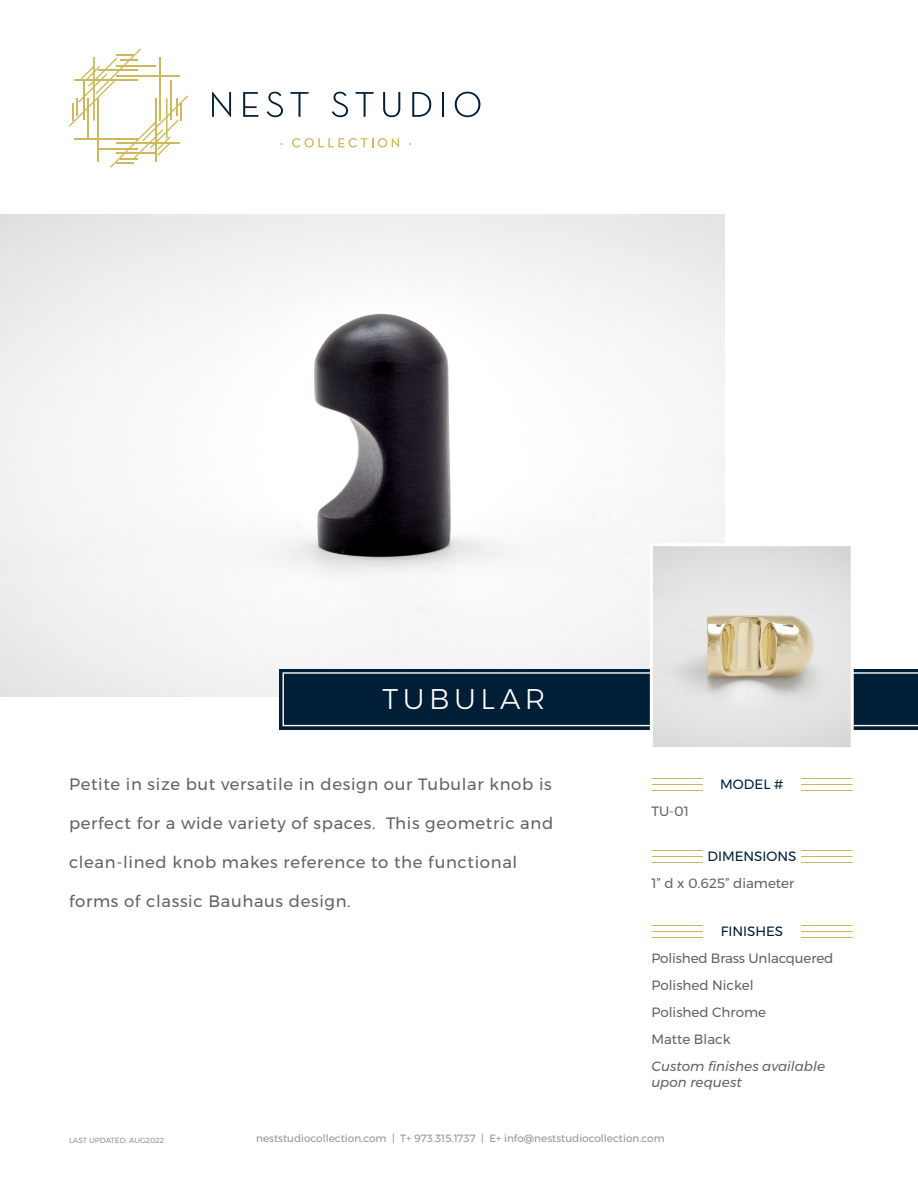
<style>
.page{position:relative;width:918px;height:1188px;background:#fff}
.page>*{position:absolute;margin:0;border:0;box-sizing:border-box;transform-origin:0 0}
.t1{font:300 28.5px "Montserrat";letter-spacing:.16em;color:#fff}
.t2{font:16.5px "Montserrat";letter-spacing:.04em;color:#636363}
.t3{font:13.5px/27px "Montserrat";color:#636363}
.t4{font:italic 13.5px/16.2px "Montserrat";color:#636363}
.t5{font:13.5px "Montserrat";color:#001f36}
.t6{font:10.5px "Montserrat";color:#939393}
.t7{font:7.5px "Montserrat";color:#939393}
</style>
<div class="page">
<img style="left:0;top:214px;width:725px;height:483px">
<svg style="left:69px;top:48px;width:119px;height:120px"></svg>
<hr style="left:166px;top:98px;width:1px;height:40px;background:#cdb95c">
<hr style="left:156px;top:98px;width:1px;height:64px;background:#cdb95c">
<svg style="left:292px;top:138px;width:107px;height:10px"></svg>
<svg style="left:212px;top:92px;width:19px;height:25px"></svg>
<svg style="left:243px;top:92px;width:15px;height:25px"></svg>
<svg style="left:267px;top:92px;width:16px;height:25px"></svg>
<svg style="left:290px;top:92px;width:18px;height:25px"></svg>
<svg style="left:332px;top:92px;width:16px;height:25px"></svg>
<svg style="left:356px;top:92px;width:18px;height:25px"></svg>
<svg style="left:383px;top:92px;width:17px;height:25px"></svg>
<svg style="left:412px;top:92px;width:19px;height:25px"></svg>
<hr style="left:442px;top:92px;width:2px;height:25px;background:#001f36">
<svg style="left:455px;top:92px;width:25px;height:25px"></svg>
<hr style="left:652px;top:931px;width:201px;height:1px;background:#cdb95c">
<hr style="left:652px;top:925px;width:201px;height:1px;background:#cdb95c">
<hr style="left:652px;top:937px;width:201px;height:1px;background:#cdb95c">
<div style="left:704px;top:921px;width:97px;height:23px;background:#fff"></div>
<hr style="left:652px;top:856px;width:201px;height:1px;background:#cdb95c">
<hr style="left:652px;top:850px;width:201px;height:1px;background:#cdb95c">
<hr style="left:652px;top:862px;width:201px;height:1px;background:#cdb95c">
<div style="left:704px;top:846px;width:97px;height:22px;background:#fff"></div>
<hr style="left:652px;top:784px;width:201px;height:1px;background:#cdb95c">
<hr style="left:652px;top:778px;width:201px;height:1px;background:#cdb95c">
<hr style="left:652px;top:790px;width:201px;height:1px;background:#cdb95c">
<div style="left:704px;top:774px;width:97px;height:22px;background:#fff"></div>
<svg style="left:280px;top:669px;width:638px;height:61px;background:#0b293f"></svg>
<svg style="left:283px;top:672px;width:635px;height:54px;background:#0c293f"></svg>
<img style="left:654px;top:547px;width:196px;height:199px">
<div style="left:650px;top:543px;width:204px;height:207px;border:3px solid #fff"></div>
<h1 class="t1" style="left:382px;top:678px;width:165px">TUBULAR</h1>
<p class="t2" style="left:69px;top:772px;width:484px">Petite in size but versatile in design our Tubular knob is</p>
<p class="t2" style="left:69px;top:811px;width:486px">perfect for a wide variety of spaces. This geometric and</p>
<p class="t2" style="left:69px;top:850px;width:450px">clean-lined knob makes reference to the functional</p>
<p class="t2" style="left:69px;top:889px;width:283px">forms of classic Bauhaus design.</p>
<p class="t3" style="left:651px;top:797px;width:39px">TU-01</p>
<p class="t5" style="left:720px;top:774px;width:65px">MODEL #</p>
<p class="t5" style="left:707px;top:846px;width:91px">DIMENSIONS</p>
<p class="t3" style="left:651px;top:869px;width:144px">1” d x 0.625” diameter</p>
<p class="t5" style="left:721px;top:921px;width:64px">FINISHES</p>
<p class="t3" style="left:651px;top:944px;width:184px">Polished Brass Unlacquered<br>Polished Nickel<br>Polished Chrome<br>Matte Black</p>
<p class="t4" style="left:651px;top:1058px;width:175px">Custom finishes available upon request</p>
<p class="t7" style="left:69px;top:1135px;width:97px">LAST UPDATED: AUG2022</p>
<p class="t6" style="left:256px;top:1130px;width:410px">neststudiocollection.com | T+ 973.315.1737 | E+ info@neststudiocollection.com</p>
</div>
